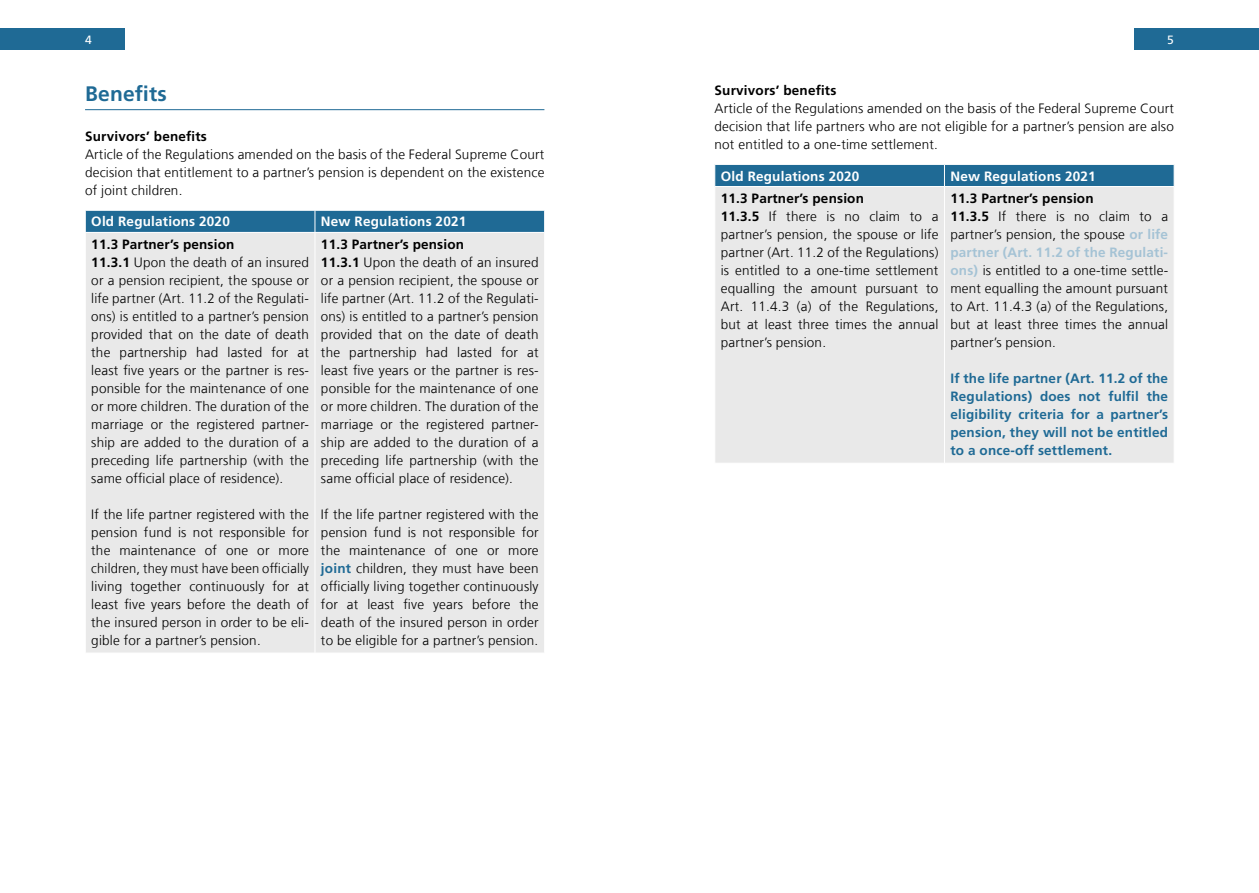
<style>
.page{position:relative;width:1259px;height:893px;background:#fff}
.page>*{position:absolute;margin:0;border:0;box-sizing:border-box;transform-origin:0 0}
.t1{font:700 21px "Frutiger LT Com";letter-spacing:.01em;color:#1f6a95}
.t2{font:300 13.5px/18px "Frutiger LT Com";letter-spacing:.015em;color:#000;text-align:justify}
.t3{font:700 13.5px/18px "Frutiger LT Com";letter-spacing:.015em;color:#1f6a95;text-align:justify}
.t4{font:700 13.5px "Frutiger LT Com";letter-spacing:.015em;color:#fff}
.t5{font:700 13.5px "Frutiger LT Com";letter-spacing:.015em;color:#000}
.t6{font:12px "Frutiger LT Com";color:#fff}
.s1{font-weight:700}
.s2{font-weight:700;color:#1f6a95}
.s3{font-weight:700;color:#a5c3d5}
</style>
<div class="page">
<div style="left:0;top:29px;width:125px;height:21px;background:#1f6a95"></div>
<div style="left:1134px;top:29px;width:125px;height:21px;background:#1f6a95"></div>
<div style="left:715px;top:187px;width:459px;height:276px;background:#e9e9e9"></div>
<hr style="left:944px;top:187px;width:1px;height:276px;background:#fff">
<div style="left:714px;top:164px;width:461px;height:22px;background:#1f6a95"></div>
<hr style="left:85px;top:109px;width:459px;height:1px;background:#1f6a95">
<div style="left:86px;top:233px;width:458px;height:420px;background:#e9e9e9"></div>
<hr style="left:315px;top:233px;width:1px;height:420px;background:#fff">
<svg style="left:85px;top:210px;width:460px;height:22px;background:#29719a"></svg>
<p class="t6" style="left:85px;top:33px;width:8px">4</p>
<p class="t6" style="left:1167px;top:33px;width:8px">5</p>
<h1 class="t1" style="left:85px;top:81px;width:83px">Benefits</h1>
<p class="t5" style="left:85px;top:128px;width:123px">Survivors’ benefits</p>
<p class="t2" style="left:85px;top:145px;width:461px">Article of the Regulations amended on the basis of the Federal Supreme Court decision that entitlement to a partner’s pension is dependent on the existence of joint children.</p>
<p class="t4" style="left:91px;top:213px;width:140px">Old Regulations 2020</p>
<p class="t4" style="left:321px;top:213px;width:147px">New Regulations 2021</p>
<p class="t2" style="left:91px;top:235px;width:219px;text-align:left"><span class="s1">11.3 Partner’s pension<br>11.3.1</span> Upon the death of an insured or a pension recipient, the spouse or life partner (Art. 11.2 of the Regulati&shy;ons) is entitled to a partner’s pension provided that on the date of death the partnership had lasted for at least five years or the partner is res&shy;ponsible for the maintenance of one or more children. The duration of the marriage or the registered partner&shy;ship are added to the duration of a preceding life partnership (with the same official place of residence).</p>
<p class="t2" style="left:91px;top:505px;width:219px">If the life partner registered with the pension fund is not responsible for the maintenance of one or more children, they must have been officially living together continuously for at least five years before the death of the insured person in order to be eli&shy;gible for a partner’s pension.</p>
<p class="t2" style="left:321px;top:235px;width:219px;text-align:left"><span class="s1">11.3 Partner’s pension<br>11.3.1</span> Upon the death of an insured or a pension recipient, the spouse or life partner (Art. 11.2 of the Regulati&shy;ons) is entitled to a partner’s pension provided that on the date of death the partnership had lasted for at least five years or the partner is res&shy;ponsible for the maintenance of one or more children. The duration of the marriage or the registered partner&shy;ship are added to the duration of a preceding life partnership (with the same official place of residence).</p>
<p class="t2" style="left:321px;top:505px;width:219px">If the life partner registered with the pension fund is not responsible for the maintenance of one or more <span class="s2">joint</span> children, they must have been officially living together continuously for at least five years before the death of the insured person in order to be eligible for a partner’s pension.</p>
<p class="t5" style="left:714px;top:82px;width:123px">Survivors’ benefits</p>
<p class="t2" style="left:714px;top:99px;width:461px">Article of the Regulations amended on the basis of the Federal Supreme Court decision that life partners who are not eligible for a partner’s pension are also not entitled to a one-time settlement.</p>
<p class="t4" style="left:721px;top:168px;width:140px">Old Regulations 2020</p>
<p class="t4" style="left:950px;top:168px;width:147px">New Regulations 2021</p>
<p class="t2" style="left:721px;top:189px;width:219px;text-align:left"><span class="s1">11.3 Partner’s pension<br>11.3.5</span> If there is no claim to a partner’s pension, the spouse or life partner (Art. 11.2 of the Regulations) is entitled to a one-time settlement equalling the amount pursuant to<br>Art. 11.4.3 (a) of the Regulations, but at least three times the annual partner’s pension.</p>
<p class="t2" style="left:950px;top:189px;width:219px;text-align:left"><span class="s1">11.3 Partner’s pension<br>11.3.5</span> If there is no claim to a partner’s pension, the spouse <span class="s3">or life partner (Art. 11.2 of the Regulati&shy;ons)</span> is entitled to a one-time settle&shy;ment equalling the amount pursuant to Art. 11.4.3 (a) of the Regulations, but at least three times the annual partner’s pension.</p>
<p class="t3" style="left:950px;top:369px;width:219px">If the life partner (Art. 11.2 of the Regulations) does not fulfil the eligibility criteria for a partner’s pension, they will not be entitled to a once-off settlement.</p>
</div>
